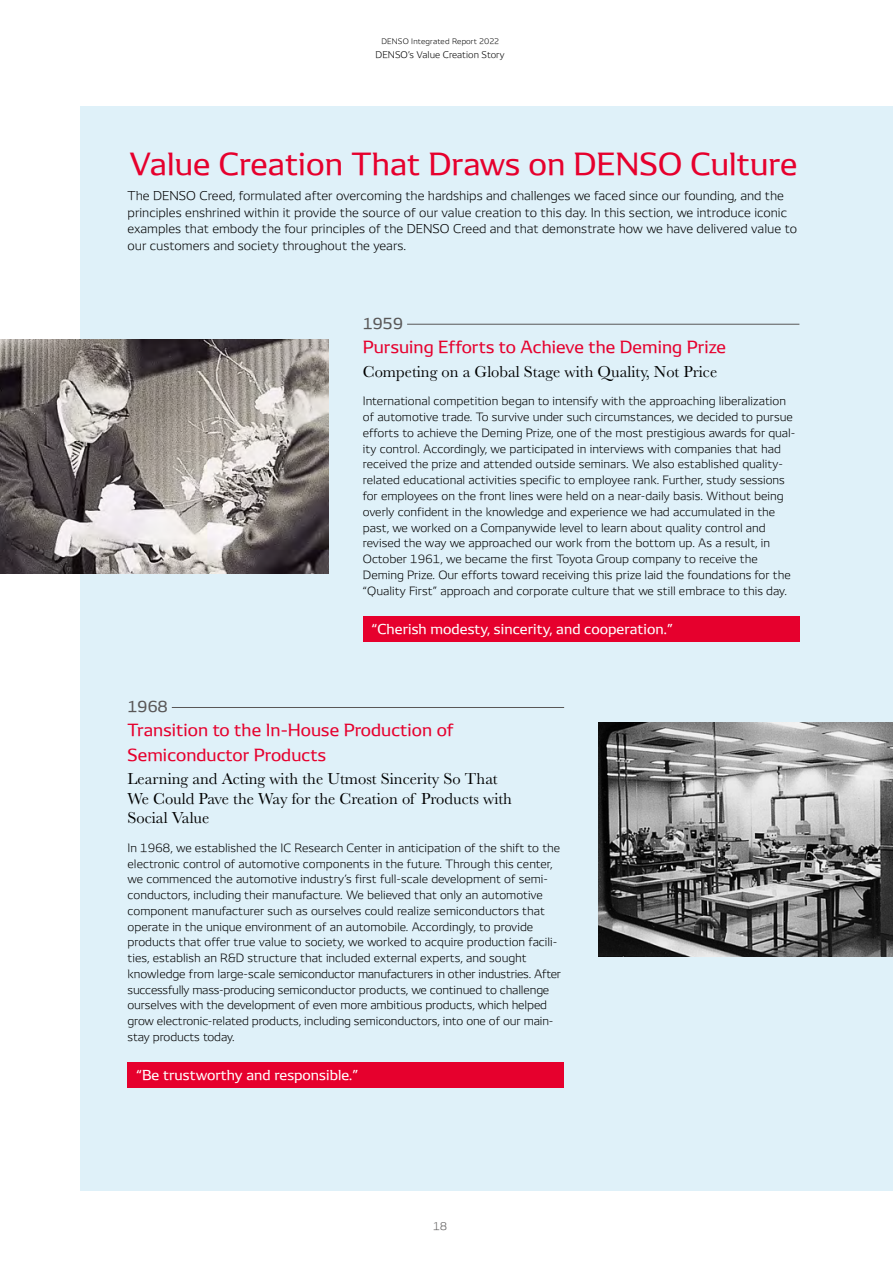
<style>
.page{position:relative;width:893px;height:1263px;background:#fff}
.page>*{position:absolute;margin:0;border:0;box-sizing:border-box;transform-origin:0 0}
.t1{font:30px "DENSOTP2017";color:#e6002d}
.t2{font:16.5px/19.5px "Baskerville";color:#000}
.t3{font:16.5px/24px "DENSOTP2017";color:#e6002d}
.t4{font:15px "DENSOTP2017";color:#595757}
.t5{font:13.5px "DENSOTP2017";color:#fff}
.t6{font:300 12px/16.5px "DENSOTP2017";color:#000}
.t7{font:300 11.25px/15.8px "DENSOTP2017";color:#000}
.t8{font:300 10.5px "DENSO Sans TP2017";color:#595757}
.t9{font:300 9px "DENSOTP2017";color:#000}
.t10{font:300 7.5px "DENSO Sans TP2017";letter-spacing:.015em;color:#000}
</style>
<div class="page">
<div style="left:81px;top:106px;width:812px;height:1085px;background:#dff1f9"></div>
<img style="left:598px;top:722px;width:295px;height:234px">
<hr style="left:407px;top:324px;width:392px;height:1px;background:#595757">
<div style="left:363px;top:616px;width:436px;height:26px;background:#e6002d"></div>
<img style="left:0;top:339px;width:329px;height:234px">
<hr style="left:172px;top:707px;width:392px;height:1px;background:#595757">
<div style="left:128px;top:1062px;width:436px;height:26px;background:#e6002d"></div>
<p class="t10" style="left:381px;top:37px;width:119px">DENSO Integrated Report 2022</p>
<p class="t9" style="left:376px;top:49px;width:130px">DENSO’s Value Creation Story</p>
<h1 class="t1" style="left:129px;top:148px;width:669px">Value Creation That Draws on DENSO Culture</h1>
<p class="t6" style="left:128px;top:188px;width:671px">The DENSO Creed, formulated after overcoming the hardships and challenges we faced since our founding, and the principles enshrined within it provide the source of our value creation to this day. In this section, we introduce iconic examples that embody the four principles of the DENSO Creed and that demonstrate how we have delivered value to our customers and society throughout the years.</p>
<h3 class="t4" style="left:363px;top:315px;width:42px">1959</h3>
<h2 class="t3" style="left:363px;top:335px;width:365px">Pursuing Efforts to Achieve the Deming Prize</h2>
<h2 class="t2" style="left:363px;top:362px;width:356px">Competing on a Global Stage with Quality, Not Price</h2>
<p class="t7" style="left:363px;top:394px;width:434px">International competition began to intensify with the approaching liberalization of automotive trade. To survive under such circumstances, we decided to pursue efforts to achieve the Deming Prize, one of the most prestigious awards for qual&shy;ity control. Accordingly, we participated in interviews with companies that had received the prize and attended outside seminars. We also established quality&shy;related educational activities specific to employee rank. Further, study sessions for employees on the front lines were held on a near-daily basis. Without being overly confident in the knowledge and experience we had accumulated in the past, we worked on a Companywide level to learn about quality control and revised the way we approached our work from the bottom up. As a result, in October 1961, we became the first Toyota Group company to receive the Deming Prize. Our efforts toward receiving this prize laid the foundations for the “Quality First” approach and corporate culture that we still embrace to this day.</p>
<p class="t5" style="left:371px;top:621px;width:303px">“Cherish modesty, sincerity, and cooperation.”</p>
<h3 class="t4" style="left:128px;top:698px;width:42px">1968</h3>
<h2 class="t3" style="left:128px;top:719px;width:328px">Transition to the In-House Production of<br>Semiconductor Products</h2>
<h2 class="t2" style="left:128px;top:769px;width:386px">Learning and Acting with the Utmost Sincerity So That<br>We Could Pave the Way for the Creation of Products with<br>Social Value</h2>
<p class="t7" style="left:128px;top:840px;width:435px">In 1968, we established the IC Research Center in anticipation of the shift to the electronic control of automotive components in the future. Through this center, we commenced the automotive industry’s first full-scale development of semi&shy;conductors, including their manufacture. We believed that only an automotive component manufacturer such as ourselves could realize semiconductors that operate in the unique environment of an automobile. Accordingly, to provide products that offer true value to society, we worked to acquire production facili&shy;ties, establish an R&amp;D structure that included external experts, and sought knowledge from large-scale semiconductor manufacturers in other industries. After successfully mass-producing semiconductor products, we continued to challenge ourselves with the development of even more ambitious products, which helped grow electronic-related products, including semiconductors, into one of our main&shy;stay products today.</p>
<p class="t5" style="left:136px;top:1068px;width:224px">“Be trustworthy and responsible.”</p>
<p class="t8" style="left:433px;top:1220px;width:16px">18</p>
</div>
